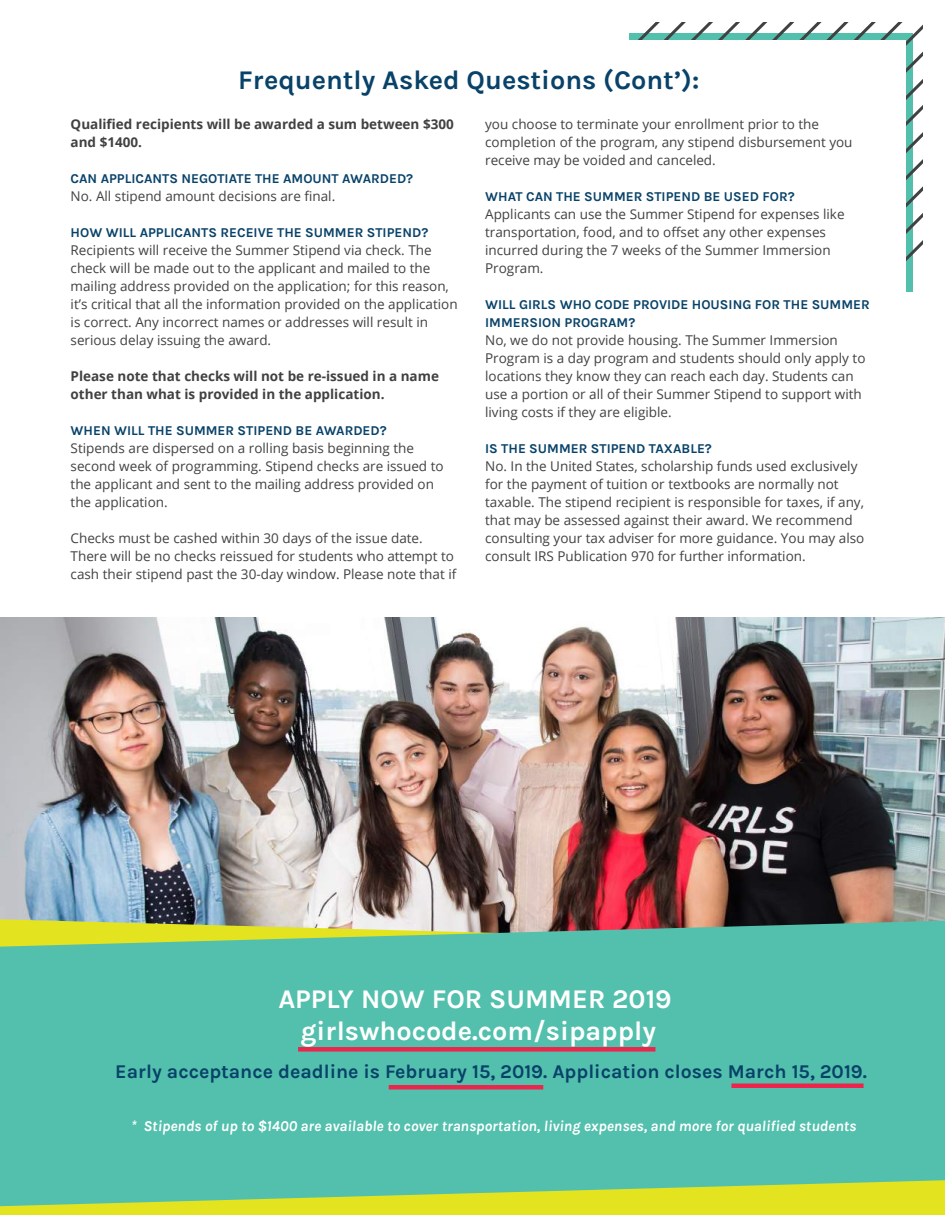
<style>
.page{position:relative;width:945px;height:1215px;background:#fff}
.page>*{position:absolute;margin:0;border:0;box-sizing:border-box;transform-origin:0 0}
.t1{font:700 27px/32.4px "Karla";color:#fff;text-align:center}
.t2{font:700 27px "Karla";color:#084269}
.t3{font:700 19.5px "Karla";color:#084269}
.t4{font:italic 700 15px "Karla";color:#fff}
.t5{font:13.5px/18px "Open Sans";color:#414141}
.t6{font:700 13.5px/18px "Karla";color:#084269}
.t7{font:700 13.5px/18px "Open Sans";color:#414141}
</style>
<div class="page">
<svg style="left:638px;top:22px;width:284px;height:214px"></svg>
<div style="left:46px;top:40px;width:860px;height:1133px;background:#fff"></div>
<img style="left:0;top:617px;width:945px;height:302px">
<svg style="left:0;top:919px;width:945px;height:296px;background:#d5d231"></svg>
<svg style="left:0;top:921px;width:945px;height:285px;background:#5dc1a1"></svg>
<div style="left:389px;top:1085px;width:154px;height:5px;background:#ec254c"></div>
<hr style="left:731px;top:1084px;width:133px;height:4px;background:#ec254c">
<div style="left:298px;top:1047px;width:357px;height:5px;background:#ec254c"></div>
<h1 class="t2" style="left:238px;top:65px;width:463px">Frequently Asked Questions (Cont’):</h1>
<p class="t7" style="left:71px;top:115px;width:385px">Qualified recipients will be awarded a sum between $300 and $1400.</p>
<p class="t6" style="left:71px;top:170px;width:344px">CAN APPLICANTS NEGOTIATE THE AMOUNT AWARDED?</p>
<p class="t5" style="left:71px;top:187px;width:266px">No. All stipend amount decisions are final.</p>
<p class="t6" style="left:71px;top:224px;width:359px">HOW WILL APPLICANTS RECEIVE THE SUMMER STIPEND?</p>
<p class="t5" style="left:71px;top:241px;width:389px">Recipients will receive the Summer Stipend via check. The check will be made out to the applicant and mailed to the mailing address provided on the application; for this reason, it’s critical that all the information provided on the application is correct. Any incorrect names or addresses will result in serious delay issuing the award.</p>
<p class="t7" style="left:71px;top:367px;width:370px">Please note that checks will not be re-issued in a name other than what is provided in the application.</p>
<p class="t6" style="left:71px;top:422px;width:318px">WHEN WILL THE SUMMER STIPEND BE AWARDED?</p>
<p class="t5" style="left:71px;top:439px;width:375px">Stipends are dispersed on a rolling basis beginning the second week of programming. Stipend checks are issued to the applicant and sent to the mailing address provided on the application.</p>
<p class="t5" style="left:71px;top:529px;width:387px">Checks must be cashed within 30 days of the issue date.<br>There will be no checks reissued for students who attempt to cash their stipend past the 30-day window. Please note that if</p>
<p class="t5" style="left:485px;top:115px;width:369px">you choose to terminate your enrollment prior to the completion of the program, any stipend disbursement you receive may be voided and canceled.</p>
<p class="t6" style="left:485px;top:188px;width:311px">WHAT CAN THE SUMMER STIPEND BE USED FOR?</p>
<p class="t5" style="left:485px;top:205px;width:361px">Applicants can use the Summer Stipend for expenses like transportation, food, and to offset any other expenses incurred during the 7 weeks of the Summer Immersion Program.</p>
<p class="t6" style="left:485px;top:296px;width:386px">WILL GIRLS WHO CODE PROVIDE HOUSING FOR THE SUMMER<br>IMMERSION PROGRAM?</p>
<p class="t5" style="left:485px;top:331px;width:382px">No, we do not provide housing. The Summer Immersion Program is a day program and students should only apply to locations they know they can reach each day. Students can use a portion or all of their Summer Stipend to support with living costs if they are eligible.</p>
<p class="t6" style="left:485px;top:440px;width:228px">IS THE SUMMER STIPEND TAXABLE?</p>
<p class="t5" style="left:485px;top:457px;width:381px">No. In the United States, scholarship funds used exclusively for the payment of tuition or textbooks are normally not taxable. The stipend recipient is responsible for taxes, if any, that may be assessed against their award. We recommend consulting your tax adviser for more guidance. You may also consult IRS Publication 970 for further information.</p>
<h1 class="t1" style="left:278px;top:983px;width:395px">APPLY NOW FOR SUMMER 2019 girlswhocode.com/sipapply</h1>
<h2 class="t3" style="left:115px;top:1061px;width:753px">Early acceptance deadline is February 15, 2019. Application closes March 15, 2019.</h2>
<p class="t4" style="left:131px;top:1118px;width:726px">* Stipends of up to $1400 are available to cover transportation, living expenses, and more for qualified students</p>
</div>
